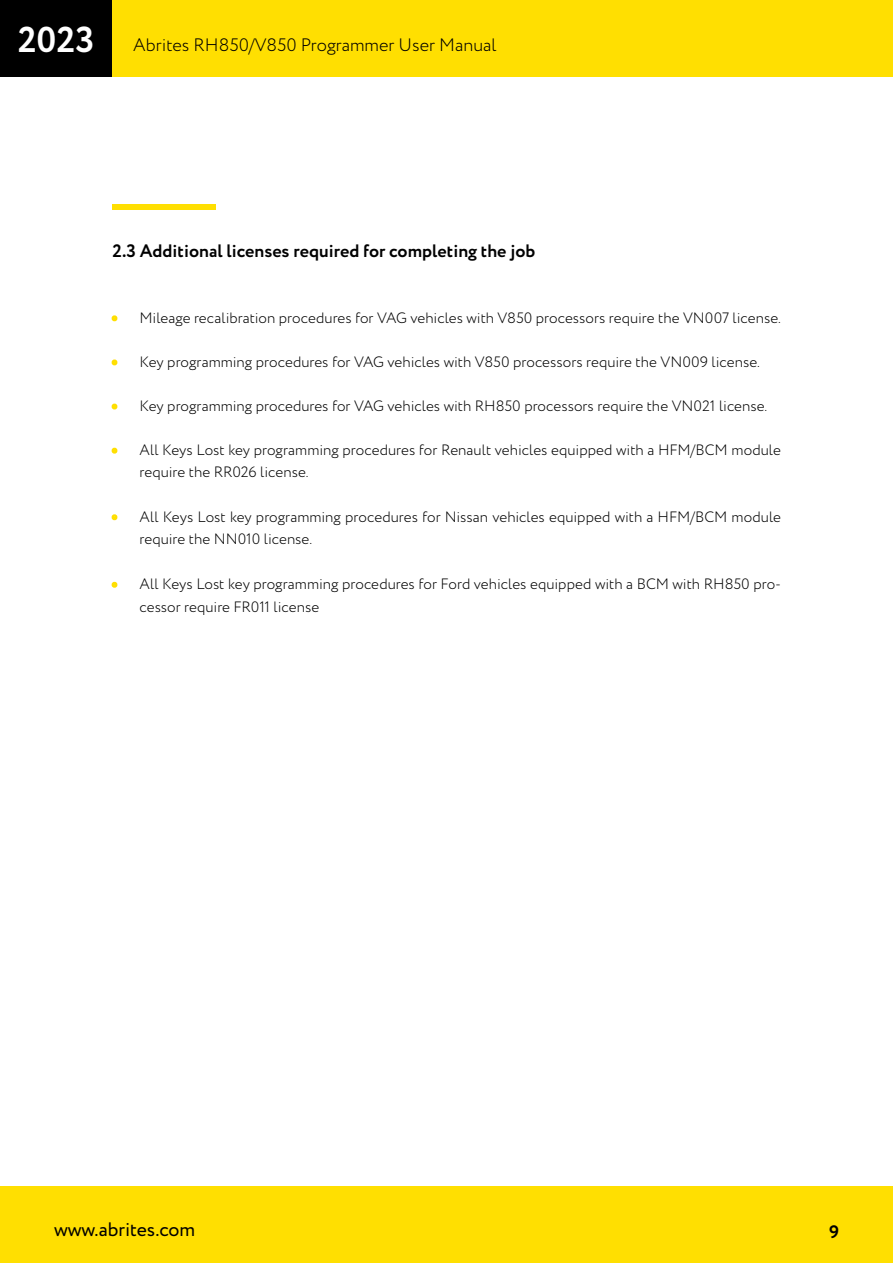
<style>
.page{position:relative;width:893px;height:1263px;background:#fff}
.page>*{position:absolute;margin:0;border:0;box-sizing:border-box;transform-origin:0 0}
.t1{font:19.5px "Circe";color:#000}
.Subheading{font:700 18px "Circe";color:#000}
.t2{font:300 18px "Circe";color:#000}
.t3{font:300 15px/22.5px "Circe";color:#000}
.s1{font-weight:700;font-size:36px;color:#fff}
.s2{font-family:"Roboto";font-size:12px;color:#ffdf01}
</style>
<div class="page">
<div style="left:0;top:1186px;width:893px;height:77px;background:#ffdf01"></div>
<div style="left:113px;top:204px;width:103px;height:5px;background:#ffdf01"></div>
<div style="left:0;top:0;width:893px;height:77px;background:#ffdf01"></div>
<div style="left:0;top:0;width:112px;height:77px;background:#000"></div>
<p class="t2" style="left:18px;top:33px;width:480px"><span class="s1">2023</span> Abrites RH850/V850 Programmer User Manual</p>
<p class="Subheading" style="left:113px;top:239px;width:424px">2.3 Additional licenses required for completing the job</p>
<p class="t3" style="left:113px;top:307px;width:670px"><span class="s2">•</span> Mileage recalibration procedures for VAG vehicles with V850 processors require the VN007 license.</p>
<p class="t3" style="left:113px;top:351px;width:649px"><span class="s2">•</span> Key programming procedures for VAG vehicles with V850 processors require the VN009 license.</p>
<p class="t3" style="left:113px;top:395px;width:656px"><span class="s2">•</span> Key programming procedures for VAG vehicles with RH850 processors require the VN021 license.</p>
<p class="t3" style="left:140px;top:439px;width:643px;text-indent:-27px"><span class="s2">•</span> All Keys Lost key programming procedures for Renault vehicles equipped with a HFM/BCM module require the RR026 license.</p>
<p class="t3" style="left:140px;top:506px;width:643px;text-indent:-27px"><span class="s2">•</span> All Keys Lost key programming procedures for Nissan vehicles equipped with a HFM/BCM module require the NN010 license.</p>
<p class="t3" style="left:140px;top:573px;width:643px;text-indent:-27px"><span class="s2">•</span> All Keys Lost key programming procedures for Ford vehicles equipped with a BCM with RH850 pro&shy;cessor require FR011 license</p>
<h1 class="t1" style="left:54px;top:1217px;width:143px">www.abrites.com</h1>
<p class="Subheading" style="left:829px;top:1220px;width:11px">9</p>
</div>
